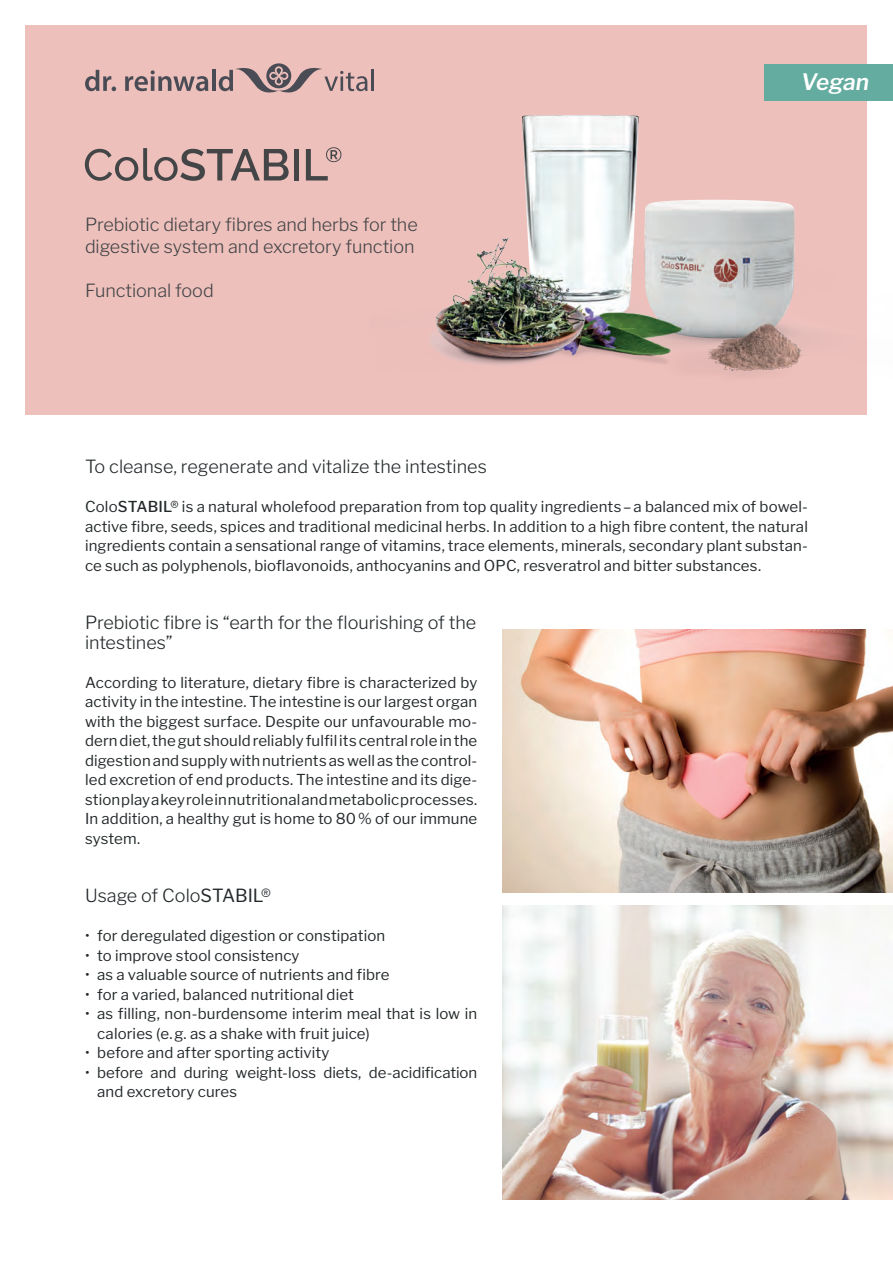
<style>
.page{position:relative;width:893px;height:1263px;background:#fff}
.page>*{position:absolute;margin:0;border:0;box-sizing:border-box;transform-origin:0 0}
.t1{font:italic 600 22.5px "Libre Franklin";letter-spacing:-.005em;color:#fff}
.t2{font:300 18px/19.5px "Libre Franklin";color:#23282a}
.t3{font:300 18px/22.5px "Libre Franklin";letter-spacing:-.005em;color:#434547}
.t4{font:15px/19.5px "Libre Franklin";letter-spacing:.005em;color:#23282a;text-align:justify}
.s1{font-weight:500}
.s2{font-weight:400}
</style>
<div class="page">
<div style="left:26px;top:26px;width:841px;height:389px;background:#eec0bc"></div>
<svg style="left:85px;top:70px;width:31px;height:21px"></svg>
<svg style="left:125px;top:70px;width:83px;height:21px"></svg>
<hr style="left:212px;top:70px;width:4px;height:21px;background:#4a4c55">
<svg style="left:219px;top:63px;width:149px;height:30px"></svg>
<img style="left:503px;top:629px;width:390px;height:263px">
<img style="left:503px;top:906px;width:390px;height:293px">
<svg style="left:85px;top:148px;width:204px;height:33px"></svg>
<div style="left:294px;top:149px;width:5px;height:31px;background:#434547"></div>
<svg style="left:306px;top:147px;width:35px;height:33px"></svg>
<img style="left:371px;top:64px;width:522px;height:311px">
<p class="t3" style="left:85px;top:213px;width:334px">Prebiotic dietary fibres and herbs for the digestive system and excretory function</p>
<p class="t3" style="left:85px;top:279px;width:130px">Functional food</p>
<h1 class="t1" style="left:801px;top:68px;width:69px">Vegan</h1>
<p class="t2" style="left:85px;top:457px;width:403px">To cleanse, regenerate and vitalize the intestines</p>
<p class="t4" style="left:85px;top:497px;width:724px">Colo<span class="s1">STABIL</span>® is a natural wholefood preparation from top quality ingredients–a balanced mix of bowel&shy;active fibre, seeds, spices and traditional medicinal herbs. In addition to a high fibre content, the natural ingredients contain a sensational range of vitamins, trace elements, minerals, secondary plant substan&shy;ce such as polyphenols, bioflavonoids, anthocyanins and OPC, resveratrol and bitter substances.</p>
<p class="t2" style="left:85px;top:613px;width:393px">Prebiotic fibre is “earth for the flourishing of the intestines”</p>
<p class="t4" style="left:85px;top:673px;width:394px">According to literature, dietary fibre is characterized by activity in the intestine. The intestine is our largest organ with the biggest surface. Despite our unfavourable mo&shy;dern diet, the gut should reliably fulfil its central role in the digestion and supply with nutrients as well as the control&shy;led excretion of end products. The intestine and its dige&shy;stion play a key role in nutritional and metabolic processes.<br>In addition, a healthy gut is home to 80% of our immune system.</p>
<p class="t2" style="left:85px;top:886px;width:187px">Usage of Colo<span class="s2">STABIL</span>®</p>
<p class="t4" style="left:85px;top:926px;width:302px">• for deregulated digestion or constipation</p>
<p class="t4" style="left:85px;top:946px;width:216px">• to improve stool consistency</p>
<p class="t4" style="left:85px;top:965px;width:306px">• as a valuable source of nutrients and fibre</p>
<p class="t4" style="left:85px;top:985px;width:270px">• for a varied, balanced nutritional diet</p>
<p class="t4" style="left:97px;top:1004px;width:382px;text-indent:-12px">• as filling, non-burdensome interim meal that is low in calories (e.g. as a shake with fruit juice)</p>
<p class="t4" style="left:85px;top:1043px;width:246px">• before and after sporting activity</p>
<p class="t4" style="left:97px;top:1063px;width:382px;text-indent:-12px">• before and during weight-loss diets, de-acidification and excretory cures</p>
</div>
